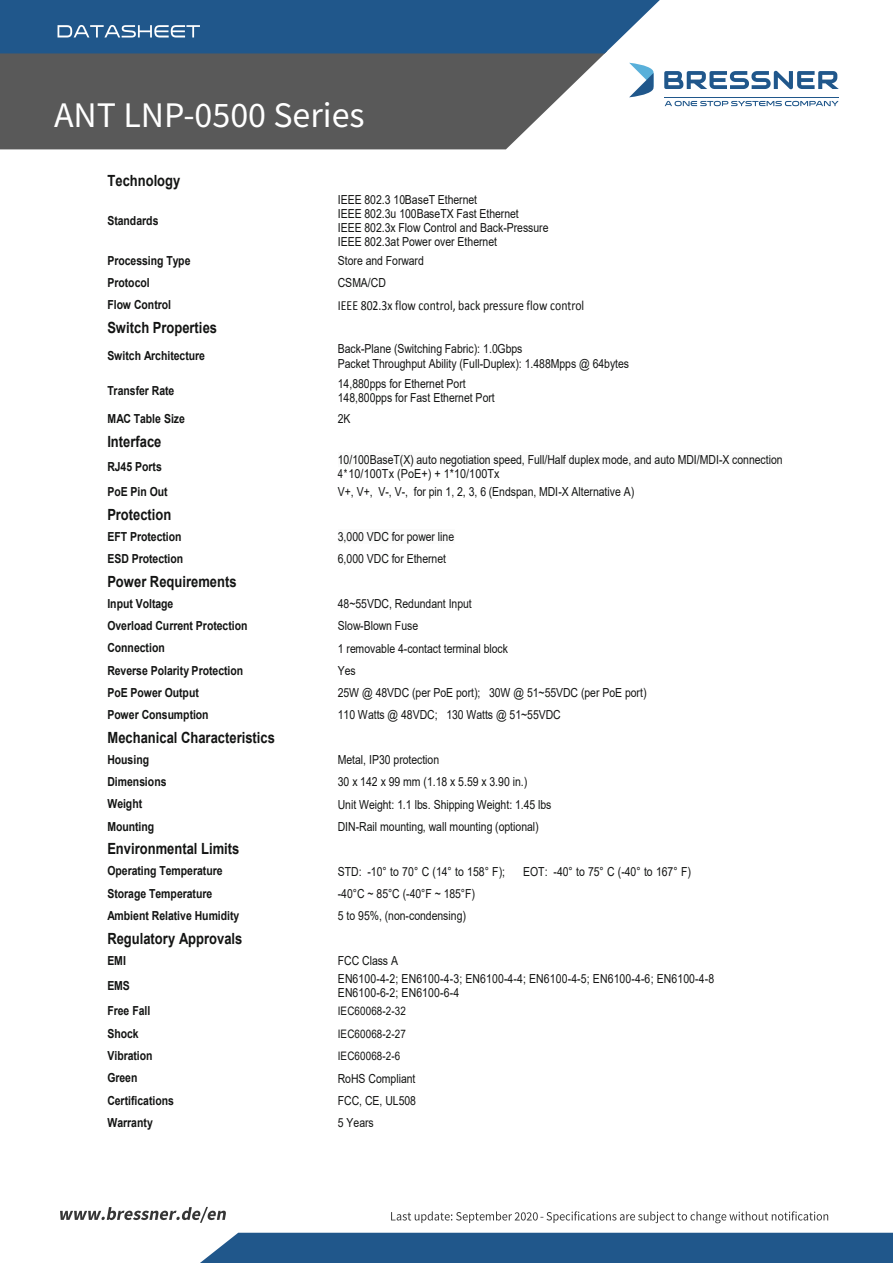
<style>
.page{position:relative;width:893px;height:1263px;background:#fff}
.page>*{position:absolute;margin:0;border:0;box-sizing:border-box;transform-origin:0 0}
.t1{font:36px "Source Sans Pro";color:#fff}
.t2{font:700 15.45px "Arial";color:#131413;scale:.84 1}
.t3{font:13.95px "Calibri";color:#131413;scale:.84 1}
.t4{font:12.45px/14.2px "Arial";letter-spacing:-.005em;color:#131413;scale:.84 1}
.t5{font:700 12.45px "Arial";color:#131413;scale:.84 1}
.t6{font:11.7px "Arial";letter-spacing:.015em;color:#131413;scale:.84 1}
</style>
<div class="page">
<img style="left:60px;top:1206px;width:166px;height:17px">
<img style="left:391px;top:1211px;width:438px;height:12px">
<img style="left:540px;top:1211px;width:8px;height:12px">
<svg style="left:0;top:53px;width:605px;height:96px;background:#666"></svg>
<div style="left:0;top:0;width:660px;height:53px;background:#20578b"></div>
<img style="left:56px;top:25px;width:160px;height:16px">
<div style="left:200px;top:1233px;width:693px;height:30px;background:#20578b"></div>
<svg style="left:629px;top:63px;width:24px;height:34px"></svg>
<svg style="left:664px;top:71px;width:175px;height:18px"></svg>
<hr style="left:664px;top:97px;width:175px;height:1px;background:#20578b">
<svg style="left:665px;top:101px;width:174px;height:5px"></svg>
<div style="left:338px;top:453px;width:444px;height:14px;background:#fbfbfb"></div>
<div style="left:338px;top:529px;width:116px;height:15px;background:#fbfbfb"></div>
<h1 class="t1" style="left:54px;top:92px;width:312px">ANT LNP-0500 Series</h1>
<p class="t2" style="left:107px;top:170px;width:88px">Technology</p>
<p class="t5" style="left:107px;top:212px;width:62px">Standards</p>
<p class="t4" style="left:338px;top:192px;width:252px">IEEE 802.3 10BaseT Ethernet<br>IEEE 802.3u 100BaseTX Fast Ethernet<br>IEEE 802.3x Flow Control and Back-Pressure IEEE 802.3at Power over Ethernet</p>
<p class="t5" style="left:107px;top:251px;width:101px">Processing Type</p>
<p class="t4" style="left:338px;top:253px;width:104px">Store and Forward</p>
<p class="t5" style="left:107px;top:274px;width:52px">Protocol</p>
<p class="t4" style="left:338px;top:275px;width:59px">CSMA/CD</p>
<p class="t5" style="left:107px;top:296px;width:77px">Flow Control</p>
<p class="t3" style="left:338px;top:296px;width:295px">IEEE 802.3x flow control, back pressure flow control</p>
<p class="t2" style="left:107px;top:316px;width:132px">Switch Properties</p>
<p class="t5" style="left:107px;top:347px;width:118px">Switch Architecture</p>
<p class="t4" style="left:338px;top:342px;width:348px">Back-Plane (Switching Fabric): 1.0Gbps<br>Packet Throughput Ability (Full-Duplex): 1.488Mpps @ 64bytes</p>
<p class="t5" style="left:107px;top:382px;width:81px">Transfer Rate</p>
<p class="t4" style="left:338px;top:376px;width:188px">14,880pps for Ethernet Port<br>148,800pps for Fast Ethernet Port</p>
<p class="t5" style="left:107px;top:410px;width:94px">MAC Table Size</p>
<p class="t4" style="left:338px;top:412px;width:17px">2K</p>
<p class="t2" style="left:107px;top:430px;width:66px">Interface</p>
<p class="t5" style="left:107px;top:458px;width:66px">RJ45 Ports</p>
<p class="t4" style="left:338px;top:452px;width:531px">10/100BaseT(X) auto negotiation speed, Full/Half duplex mode, and auto MDI/MDI-X connection<br>4*10/100Tx (PoE+) + 1*10/100Tx</p>
<p class="t5" style="left:107px;top:483px;width:73px">PoE Pin Out</p>
<p class="t4" style="left:338px;top:485px;width:354px">V+, V+, V-, V-, for pin 1, 2, 3, 6 (Endspan, MDI-X Alternative A)</p>
<p class="t2" style="left:107px;top:503px;width:78px">Protection</p>
<p class="t5" style="left:107px;top:528px;width:90px">EFT Protection</p>
<p class="t4" style="left:338px;top:529px;width:140px">3,000 VDC for power line</p>
<p class="t5" style="left:107px;top:550px;width:92px">ESD Protection</p>
<p class="t4" style="left:338px;top:552px;width:130px">6,000 VDC for Ethernet</p>
<p class="t2" style="left:107px;top:570px;width:155px">Power Requirements</p>
<p class="t5" style="left:107px;top:595px;width:80px">Input Voltage</p>
<p class="t4" style="left:338px;top:596px;width:161px">48~55VDC, Redundant Input</p>
<p class="t5" style="left:107px;top:617px;width:168px">Overload Current Protection</p>
<p class="t4" style="left:338px;top:619px;width:97px">Slow-Blown Fuse</p>
<p class="t5" style="left:107px;top:639px;width:70px">Connection</p>
<p class="t4" style="left:338px;top:641px;width:204px">1 removable 4-contact terminal block</p>
<p class="t5" style="left:107px;top:661px;width:163px">Reverse Polarity Protection</p>
<p class="t4" style="left:338px;top:663px;width:23px">Yes</p>
<p class="t5" style="left:107px;top:684px;width:110px">PoE Power Output</p>
<p class="t4" style="left:338px;top:685px;width:369px">25W @ 48VDC (per PoE port); 30W @ 51~55VDC (per PoE port)</p>
<p class="t5" style="left:107px;top:706px;width:122px">Power Consumption</p>
<p class="t4" style="left:338px;top:708px;width:267px">110 Watts @ 48VDC; 130 Watts @ 51~55VDC</p>
<p class="t2" style="left:107px;top:726px;width:201px">Mechanical Characteristics</p>
<p class="t5" style="left:107px;top:751px;width:51px">Housing</p>
<p class="t4" style="left:338px;top:752px;width:122px">Metal, IP30 protection</p>
<p class="t5" style="left:107px;top:773px;width:72px">Dimensions</p>
<p class="t4" style="left:338px;top:775px;width:227px">30 x 142 x 99 mm (1.18 x 5.59 x 3.90 in.)</p>
<p class="t5" style="left:107px;top:795px;width:43px">Weight</p>
<p class="t4" style="left:338px;top:797px;width:256px">Unit Weight: 1.1 lbs. Shipping Weight: 1.45 lbs</p>
<p class="t5" style="left:107px;top:817px;width:57px">Mounting</p>
<p class="t4" style="left:338px;top:819px;width:241px">DIN-Rail mounting, wall mounting (optional)</p>
<p class="t2" style="left:107px;top:838px;width:159px">Environmental Limits</p>
<p class="t5" style="left:107px;top:862px;width:139px">Operating Temperature</p>
<p class="t4" style="left:338px;top:864px;width:201px">STD: -10° to 70° C (14° to 158° F);</p>
<p class="t4" style="left:523px;top:864px;width:201px">EOT: -40° to 75° C (-40° to 167° F)</p>
<p class="t5" style="left:107px;top:884px;width:126px">Storage Temperature</p>
<p class="t4" style="left:338px;top:886px;width:165px">-40°C ~ 85°C (-40°F ~ 185°F)</p>
<p class="t5" style="left:107px;top:907px;width:159px">Ambient Relative Humidity</p>
<p class="t4" style="left:338px;top:908px;width:154px">5 to 95%, (non-condensing)</p>
<p class="t2" style="left:107px;top:927px;width:162px">Regulatory Approvals</p>
<p class="t5" style="left:107px;top:951px;width:24px">EMI</p>
<p class="t4" style="left:338px;top:953px;width:73px">FCC Class A</p>
<p class="t5" style="left:107px;top:977px;width:28px">EMS</p>
<p class="t4" style="left:338px;top:971px;width:450px">EN6100-4-2; EN6100-4-3; EN6100-4-4; EN6100-4-5; EN6100-4-6; EN6100-4-8<br>EN6100-6-2; EN6100-6-4</p>
<p class="t5" style="left:107px;top:1002px;width:53px">Free Fall</p>
<p class="t6" style="left:338px;top:1003px;width:83px">IEC60068-2-32</p>
<p class="t5" style="left:107px;top:1024px;width:39px">Shock</p>
<p class="t6" style="left:338px;top:1025px;width:83px">IEC60068-2-27</p>
<p class="t5" style="left:107px;top:1047px;width:55px">Vibration</p>
<p class="t6" style="left:338px;top:1048px;width:76px">IEC60068-2-6</p>
<p class="t5" style="left:107px;top:1069px;width:37px">Green</p>
<p class="t4" style="left:338px;top:1071px;width:94px">RoHS Compliant</p>
<p class="t5" style="left:107px;top:1091px;width:81px">Certifications</p>
<p class="t4" style="left:338px;top:1093px;width:95px">FCC, CE, UL508</p>
<p class="t5" style="left:107px;top:1114px;width:56px">Warranty</p>
<p class="t4" style="left:338px;top:1115px;width:44px">5 Years</p>
</div>
